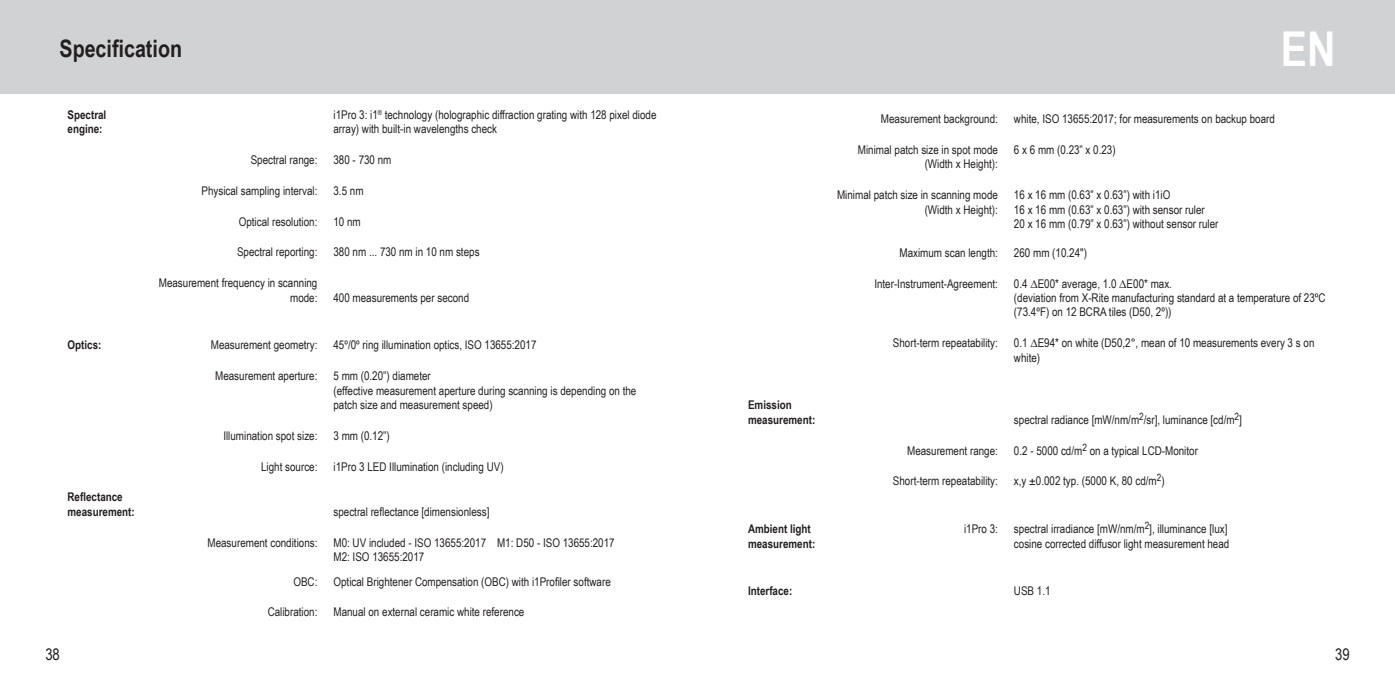
<style>
.page{position:relative;width:1395px;height:698px;background:#fff}
.page>*{position:absolute;margin:0;border:0;box-sizing:border-box;transform-origin:0 0}
.t1{font:700 48px "Arial Narrow";color:#fff}
.Headline{font:700 24px "Arial Narrow";color:#231f20}
.t2{font:16px "Arial Narrow";color:#231f20}
.Standard_text{font:12px/14.4px "Arial Narrow";color:#231f20}
.Standard_text-2{font:700 12px/14.4px "Arial Narrow";color:#231f20}
</style>
<div class="page">
<div style="left:0;top:0;width:1395px;height:94px;background:#d1d2d4"></div>
<p class="Headline" style="left:60px;top:30px;width:124px">Specification</p>
<p class="Standard_text-2" style="left:68px;top:107px;width:40px">Spectral engine:</p>
<p class="Standard_text" style="left:333px;top:107px;width:324px">i1Pro 3: i1<sup>®</sup> technology (holographic diffraction grating with 128 pixel diode array) with built-in wavelengths check</p>
<p class="Standard_text" style="left:251px;top:152px;width:68px">Spectral range:</p>
<p class="Standard_text" style="left:333px;top:152px;width:59px">380 - 730 nm</p>
<p class="Standard_text" style="left:201px;top:183px;width:117px">Physical sampling interval:</p>
<p class="Standard_text" style="left:333px;top:183px;width:32px">3.5 nm</p>
<p class="Standard_text" style="left:239px;top:214px;width:80px">Optical resolution:</p>
<p class="Standard_text" style="left:333px;top:214px;width:29px">10 nm</p>
<p class="Standard_text" style="left:237px;top:244px;width:82px">Spectral reporting:</p>
<p class="Standard_text" style="left:333px;top:244px;width:148px">380 nm ... 730 nm in 10 nm steps</p>
<p class="Standard_text" style="left:159px;top:275px;width:160px;text-align:right">Measurement frequency in scanning mode:</p>
<p class="Standard_text" style="left:333px;top:289px;width:137px">400 measurements per second</p>
<p class="Standard_text-2" style="left:68px;top:337px;width:35px">Optics:</p>
<p class="Standard_text" style="left:211px;top:337px;width:108px">Measurement geometry:</p>
<p class="Standard_text" style="left:333px;top:337px;width:205px">45º/0º ring illumination optics, ISO 13655:2017</p>
<p class="Standard_text" style="left:215px;top:368px;width:104px">Measurement aperture:</p>
<p class="Standard_text" style="left:333px;top:368px;width:99px">5 mm (0.20”) diameter</p>
<p class="Standard_text" style="left:333px;top:382px;width:304px">(effective measurement aperture during scanning is depending on the patch size and measurement speed)</p>
<p class="Standard_text" style="left:223px;top:427px;width:96px">Illumination spot size:</p>
<p class="Standard_text" style="left:333px;top:427px;width:58px">3 mm (0.12”)</p>
<p class="Standard_text" style="left:261px;top:458px;width:58px">Light source:</p>
<p class="Standard_text" style="left:333px;top:458px;width:172px">i1Pro 3 LED Illumination (including UV)</p>
<p class="Standard_text-2" style="left:68px;top:489px;width:69px">Reflectance measurement:</p>
<p class="Standard_text" style="left:333px;top:503px;width:157px">spectral reflectance [dimensionless]</p>
<p class="Standard_text" style="left:207px;top:534px;width:111px">Measurement conditions:</p>
<p class="Standard_text" style="left:333px;top:534px;width:283px">M0: UV included - ISO 13655:2017 M1: D50 - ISO 13655:2017</p>
<p class="Standard_text" style="left:333px;top:549px;width:92px">M2: ISO 13655:2017</p>
<p class="Standard_text" style="left:293px;top:573px;width:26px">OBC:</p>
<p class="Standard_text" style="left:333px;top:573px;width:279px">Optical Brightener Compensation (OBC) with i1Profiler software</p>
<p class="Standard_text" style="left:268px;top:604px;width:51px">Calibration:</p>
<p class="Standard_text" style="left:333px;top:604px;width:192px">Manual on external ceramic white reference</p>
<h1 class="t1" style="left:1280px;top:13px;width:56px">EN</h1>
<p class="Standard_text" style="left:881px;top:111px;width:119px">Measurement background:</p>
<p class="Standard_text" style="left:1014px;top:111px;width:262px">white, ISO 13655:2017; for measurements on backup board</p>
<p class="Standard_text" style="left:858px;top:142px;width:142px;text-align:right">Minimal patch size in spot mode (Width x Height):</p>
<p class="Standard_text" style="left:1014px;top:142px;width:103px">6 x 6 mm (0.23” x 0.23)</p>
<p class="Standard_text" style="left:837px;top:187px;width:162px;text-align:right">Minimal patch size in scanning mode (Width x Height):</p>
<p class="Standard_text" style="left:899px;top:245px;width:100px">Maximum scan length:</p>
<p class="Standard_text" style="left:1014px;top:187px;width:158px">16 x 16 mm (0.63” x 0.63”) with i1iO</p>
<p class="Standard_text" style="left:1014px;top:201px;width:192px">16 x 16 mm (0.63” x 0.63”) with sensor ruler</p>
<p class="Standard_text" style="left:1014px;top:216px;width:206px">20 x 16 mm (0.79” x 0.63”) without sensor ruler</p>
<p class="Standard_text" style="left:1014px;top:245px;width:74px">260 mm (10.24")</p>
<p class="Standard_text" style="left:874px;top:275px;width:125px">Inter-Instrument-Agreement:</p>
<p class="Standard_text" style="left:1014px;top:275px;width:160px">0.4 ∆E00* average, 1.0 ∆E00* max.</p>
<p class="Standard_text" style="left:1014px;top:290px;width:313px">(deviation from X-Rite manufacturing standard at a temperature of 23ºC (73.4ºF) on 12 BCRA tiles (D50, 2º))</p>
<p class="Standard_text" style="left:893px;top:335px;width:106px">Short-term repeatability:</p>
<p class="Standard_text" style="left:1014px;top:335px;width:302px">0.1 ∆E94* on white (D50,2°, mean of 10 measurements every 3 s on white)</p>
<p class="Standard_text-2" style="left:748px;top:397px;width:45px">Emission</p>
<p class="Standard_text-2" style="left:748px;top:411px;width:69px">measurement:</p>
<p class="Standard_text" style="left:1014px;top:411px;width:229px">spectral radiance [mW/nm/m<sup>2</sup>/sr], luminance [cd/m<sup>2</sup>]</p>
<p class="Standard_text" style="left:907px;top:442px;width:92px">Measurement range:</p>
<p class="Standard_text" style="left:1014px;top:442px;width:185px">0.2 - 5000 cd/m<sup>2</sup> on a typical LCD-Monitor</p>
<p class="Standard_text" style="left:893px;top:473px;width:106px">Short-term repeatability:</p>
<p class="Standard_text" style="left:1014px;top:473px;width:152px">x,y ±0.002 typ. (5000 K, 80 cd/m<sup>2</sup>)</p>
<p class="Standard_text-2" style="left:748px;top:521px;width:69px">Ambient light measurement:</p>
<p class="Standard_text" style="left:964px;top:521px;width:35px">i1Pro 3:</p>
<p class="Standard_text" style="left:1014px;top:521px;width:215px">spectral irradiance [mW/nm/m<sup>2</sup>], illuminance [lux]</p>
<p class="Standard_text" style="left:1014px;top:535px;width:217px">cosine corrected diffusor light measurement head</p>
<p class="Standard_text-2" style="left:748px;top:583px;width:46px">Interface:</p>
<p class="Standard_text" style="left:1014px;top:583px;width:38px">USB 1.1</p>
<h3 class="t2" style="left:45px;top:642px;width:16px">38</h3>
<h3 class="t2" style="left:1335px;top:642px;width:16px">39</h3>
</div>
